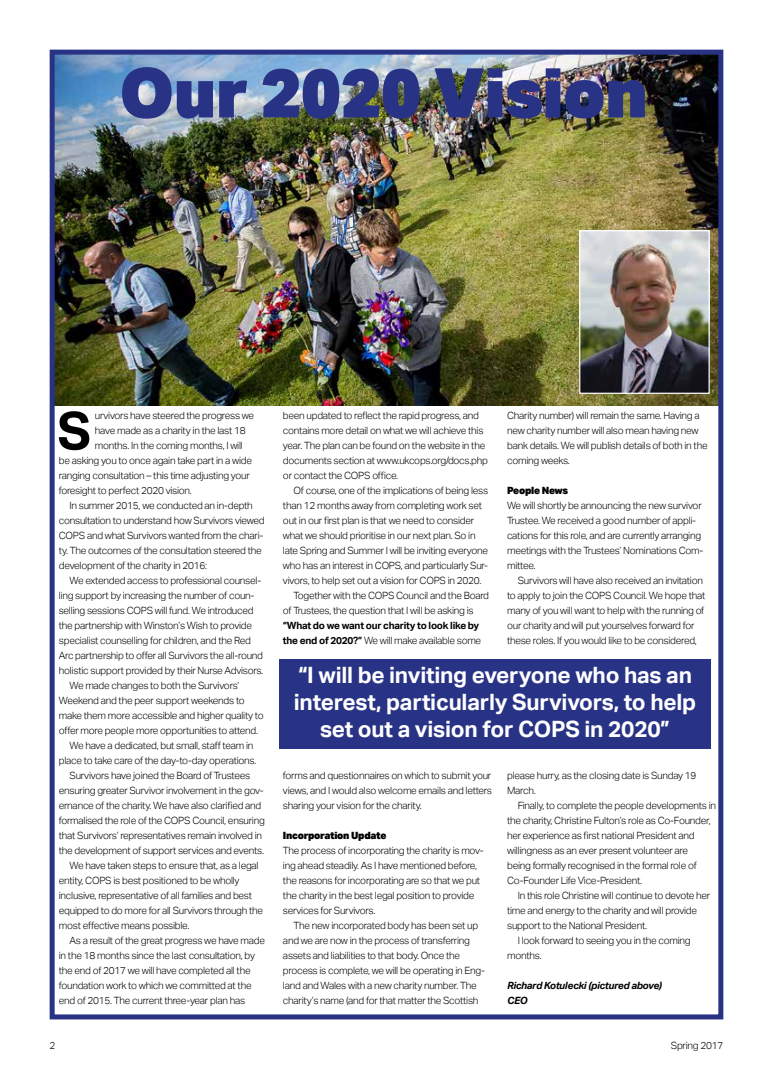
<style>
.page{position:relative;width:773px;height:1081px;background:#fff}
.page>*{position:absolute;margin:0;border:0;box-sizing:border-box;transform-origin:0 0}
.t1{font:900 68.75px "Aktiv Grotesk";letter-spacing:-.01em;color:#293385}
.t2{font:700 52px "Aktiv Grotesk";color:#000}
.t3{font:700 22.5px/27px "Aktiv Grotesk";letter-spacing:-.01em;color:#fff;text-align:center}
.t4{font:300 10px/15px "Aktiv Grotesk";letter-spacing:-.025em;color:#000}
.t5{font:700 10px/15px "Aktiv Grotesk";letter-spacing:-.025em;color:#000}
.t6{font:italic 700 10px/15px "Aktiv Grotesk";letter-spacing:-.025em;color:#000}
.t7{font:900 10px "Aktiv Grotesk";letter-spacing:-.03em;color:#000}
.s1{font-weight:300}
</style>
<div class="page">
<img style="left:56px;top:56px;width:661px;height:349px">
<div style="left:50px;top:50px;width:673px;height:969px;border:5px solid #293385"></div>
<img style="left:581px;top:232px;width:126px;height:160px">
<div style="left:579px;top:230px;width:130px;height:164px;border:1px solid #fff"></div>
<div style="left:279px;top:659px;width:431px;height:90px;background:#293385"></div>
<h1 class="t1" style="left:119px;top:48px;width:530px">Our 2020 Vision</h1>
<h2 class="t2" style="left:57px;top:401px;width:35px">S</h2>
<p class="t4" style="left:95px;top:408px;width:161px">urvivors have steered the progress we</p>
<p class="t4" style="left:95px;top:423px;width:152px">have made as a charity in the last 18</p>
<p class="t4" style="left:95px;top:438px;width:149px">months. In the coming months, I will</p>
<p class="t4" style="left:59px;top:453px;width:195px">be asking you to once again take part in a wide</p>
<p class="t4" style="left:59px;top:468px;width:192px">ranging consultation – this time adjusting your</p>
<p class="t4" style="left:59px;top:483px;width:134px">foresight to perfect 2020 vision.</p>
<p class="t4" style="left:69px;top:498px;width:185px">In summer 2015, we conducted an in-depth</p>
<p class="t4" style="left:59px;top:513px;width:207px">consultation to understand how Survivors viewed</p>
<p class="t4" style="left:59px;top:528px;width:206px">COPS and what Survivors wanted from the chari-</p>
<p class="t4" style="left:59px;top:543px;width:204px">ty. The outcomes of the consultation steered the</p>
<p class="t4" style="left:59px;top:558px;width:150px">development of the charity in 2016:</p>
<p class="t4" style="left:69px;top:573px;width:193px">We extended access to professional counsel-</p>
<p class="t4" style="left:59px;top:588px;width:197px">ling support by increasing the number of coun-</p>
<p class="t4" style="left:59px;top:603px;width:196px">selling sessions COPS will fund. We introduced</p>
<p class="t4" style="left:59px;top:618px;width:195px">the partnership with Winston’s Wish to provide</p>
<p class="t4" style="left:59px;top:633px;width:193px">specialist counselling for children, and the Red</p>
<p class="t4" style="left:59px;top:648px;width:206px">Arc partnership to offer all Survivors the all-round</p>
<p class="t4" style="left:59px;top:663px;width:206px">holistic support provided by their Nurse Advisors.</p>
<p class="t4" style="left:69px;top:678px;width:171px">We made changes to both the Survivors’</p>
<p class="t4" style="left:59px;top:693px;width:187px">Weekend and the peer support weekends to</p>
<p class="t4" style="left:59px;top:708px;width:206px">make them more accessible and higher quality to</p>
<p class="t4" style="left:59px;top:723px;width:201px">offer more people more opportunities to attend.</p>
<p class="t4" style="left:69px;top:738px;width:185px">We have a dedicated, but small, staff team in</p>
<p class="t4" style="left:59px;top:753px;width:199px">place to take care of the day-to-day operations.</p>
<p class="t4" style="left:69px;top:768px;width:182px">Survivors have joined the Board of Trustees</p>
<p class="t4" style="left:59px;top:783px;width:206px">ensuring greater Survivor involvement in the gov-</p>
<p class="t4" style="left:59px;top:798px;width:204px">ernance of the charity. We have also clarified and</p>
<p class="t4" style="left:59px;top:813px;width:207px">formalised the role of the COPS Council, ensuring</p>
<p class="t4" style="left:59px;top:828px;width:205px">that Survivors’ representatives remain involved in</p>
<p class="t4" style="left:59px;top:843px;width:207px">the development of support services and events.</p>
<p class="t4" style="left:69px;top:858px;width:191px">We have taken steps to ensure that, as a legal</p>
<p class="t4" style="left:59px;top:873px;width:182px">entity, COPS is best positioned to be wholly</p>
<p class="t4" style="left:59px;top:888px;width:195px">inclusive, representative of all families and best</p>
<p class="t4" style="left:59px;top:903px;width:206px">equipped to do more for all Survivors through the</p>
<p class="t4" style="left:59px;top:918px;width:132px">most effective means possible.</p>
<p class="t4" style="left:69px;top:933px;width:197px">As a result of the great progress we have made</p>
<p class="t4" style="left:59px;top:948px;width:198px">in the 18 months since the last consultation, by</p>
<p class="t4" style="left:59px;top:963px;width:193px">the end of 2017 we will have completed all the</p>
<p class="t4" style="left:59px;top:978px;width:194px">foundation work to which we committed at the</p>
<p class="t4" style="left:59px;top:993px;width:188px">end of 2015. The current three-year plan has</p>
<p class="t4" style="left:283px;top:408px;width:206px">been updated to reflect the rapid progress, and contains more detail on what we will achieve this year. The plan can be found on the website in the documents section at www.ukcops.org/docs.php or contact the COPS office.</p>
<p class="t4" style="left:293px;top:483px;width:196px">Of course, one of the implications of being less</p>
<p class="t4" style="left:283px;top:498px;width:200px">than 12 months away from completing work set</p>
<p class="t4" style="left:283px;top:513px;width:192px">out in our first plan is that we need to consider</p>
<p class="t4" style="left:283px;top:528px;width:194px">what we should prioritise in our next plan. So in</p>
<p class="t4" style="left:283px;top:543px;width:206px">late Spring and Summer I will be inviting everyone</p>
<p class="t4" style="left:283px;top:558px;width:206px">who has an interest in COPS, and particularly Sur-</p>
<p class="t4" style="left:283px;top:573px;width:200px">vivors, to help set out a vision for COPS in 2020.</p>
<p class="t4" style="left:293px;top:588px;width:197px">Together with the COPS Council and the Board</p>
<p class="t4" style="left:283px;top:603px;width:192px">of Trustees, the question that I will be asking is</p>
<p class="t5" style="left:283px;top:618px;width:200px">“What do we want our charity to look like by the end of 2020?” <span class="s1">We will make available some</span></p>
<p class="t4" style="left:507px;top:408px;width:202px">Charity number) will remain the same. Having a new charity number will also mean having new bank details. We will publish details of both in the coming weeks.</p>
<p class="t7" style="left:507px;top:484px;width:63px">People News</p>
<p class="t4" style="left:507px;top:498px;width:198px">We will shortly be announcing the new survivor Trustee. We received a good number of appli&shy;cations for this role, and are currently arranging meetings with the Trustees’ Nominations Com&shy;mittee.</p>
<p class="t4" style="left:507px;top:573px;width:200px;text-indent:11px">Survivors will have also received an invitation to apply to join the COPS Council. We hope that many of you will want to help with the running of our charity and will put yourselves forward for these roles. If you would like to be considered,</p>
<h3 class="t3" style="left:294px;top:661px;width:404px">“I will be inviting everyone who has an interest, particularly Survivors, to help set out a vision for COPS in 2020”</h3>
<p class="t4" style="left:283px;top:768px;width:210px;text-align:justify">forms and questionnaires on which to submit your views, and I would also welcome emails and letters sharing your vision for the charity.</p>
<p class="t7" style="left:283px;top:829px;width:105px">Incorporation Update</p>
<p class="t4" style="left:283px;top:843px;width:202px">The process of incorporating the charity is mov&shy;ing ahead steadily. As I have mentioned before, the reasons for incorporating are so that we put the charity in the best legal position to provide services for Survivors.</p>
<p class="t4" style="left:283px;top:918px;width:204px;text-indent:11px">The new incorporated body has been set up and we are now in the process of transferring assets and liabilities to that body. Once the process is complete, we will be operating in Eng&shy;land and Wales with a new charity number. The charity’s name (and for that matter the Scottish</p>
<p class="t4" style="left:507px;top:768px;width:191px">please hurry, as the closing date is Sunday 19<br>March.</p>
<p class="t4" style="left:507px;top:798px;width:210px;text-indent:11px">Finally, to complete the people developments in the charity, Christine Fulton’s role as Co-Founder, her experience as first national President and willingness as an ever present volunteer are<br>being formally recognised in the formal role of Co-Founder Life Vice-President.</p>
<p class="t4" style="left:517px;top:888px;width:194px">In this role Christine will continue to devote her</p>
<p class="t4" style="left:507px;top:903px;width:191px">time and energy to the charity and will provide</p>
<p class="t4" style="left:507px;top:918px;width:141px">support to the National President.</p>
<p class="t4" style="left:517px;top:933px;width:174px">I look forward to seeing you in the coming</p>
<p class="t4" style="left:507px;top:948px;width:36px">months.</p>
<p class="t6" style="left:507px;top:978px;width:156px">Richard Kotulecki (pictured above)<br>CEO</p>
<p class="t4" style="left:50px;top:1038px;width:7px">2</p>
<p class="t4" style="left:670px;top:1038px;width:54px">Spring 2017</p>
</div>
